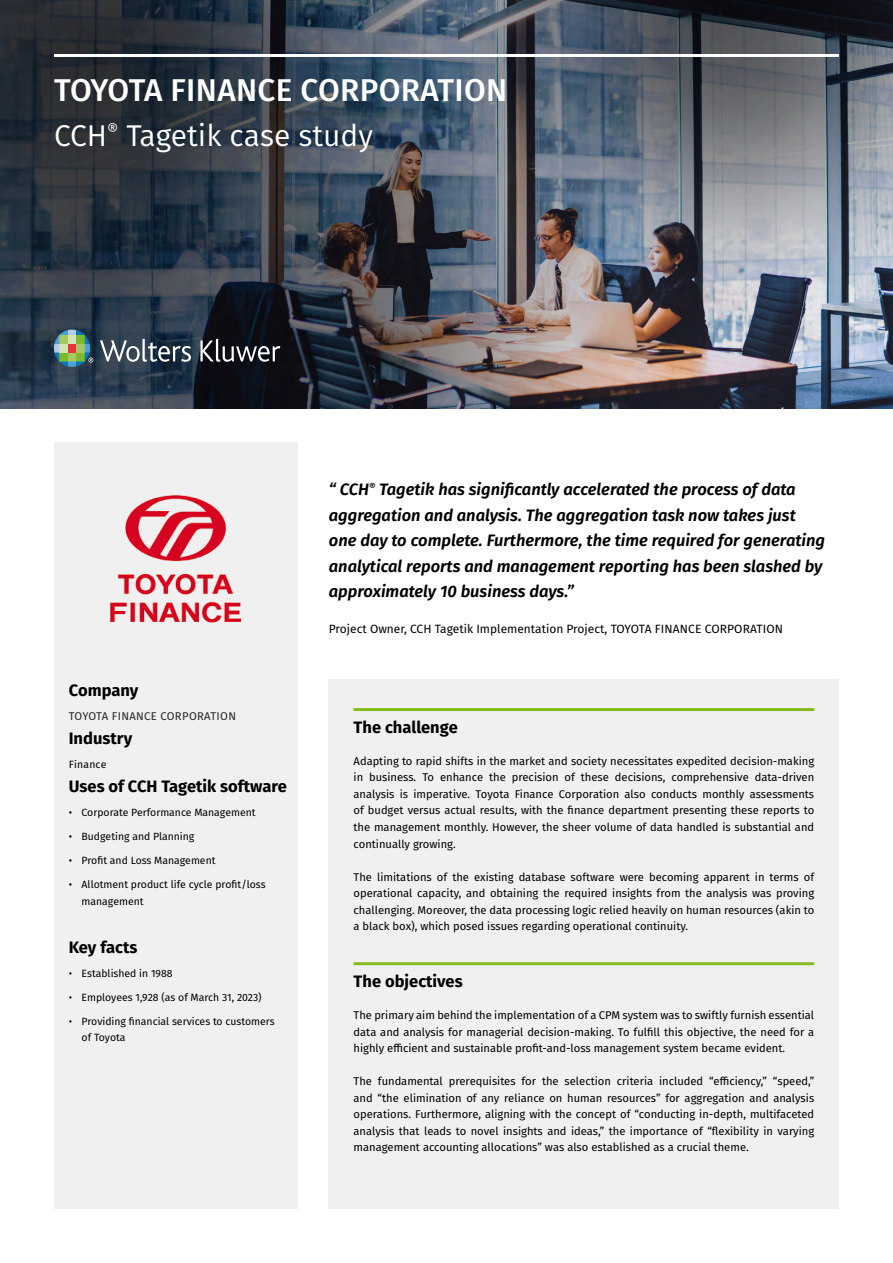
<style>
.page{position:relative;width:893px;height:1263px;background:#fff}
.page>*{position:absolute;margin:0;border:0;box-sizing:border-box;transform-origin:0 0}
.t1{font:500 31.5px "Fira Sans";letter-spacing:.01em;color:#fff}
.t2{font:30px "Fira Sans";color:#fff}
.t3{font:italic 600 16.5px/25.5px "Fira Sans";color:#000}
.t4{font:700 16.5px "Fira Sans";color:#000}
.t5{font:12px "Fira Sans";color:#000}
.t6{font:11.25px/16.5px "Fira Sans";color:#000;text-align:justify}
.t7{font:11.25px "Fira Sans";letter-spacing:.03em;color:#2a2522}
.t8{font:10.5px/16.5px "Fira Sans";color:#000}
</style>
<div class="page">
<img style="left:0;top:0;width:893px;height:408px">
<div style="left:329px;top:679px;width:510px;height:530px;background:#f0f0f0"></div>
<hr style="left:54px;top:54px;width:785px;height:3px;background:#fff">
<svg style="left:100px;top:339px;width:91px;height:23px"></svg>
<svg style="left:200px;top:339px;width:80px;height:23px"></svg>
<svg style="left:54px;top:330px;width:39px;height:37px"></svg>
<div style="left:54px;top:442px;width:244px;height:767px;background:#f0f0f0"></div>
<hr style="left:354px;top:708px;width:460px;height:3px;background:#85bc20">
<hr style="left:354px;top:962px;width:460px;height:3px;background:#85bc20">
<img style="left:110px;top:495px;width:131px;height:128px">
<h1 class="t1" style="left:54px;top:64px;width:455px">TOYOTA FINANCE CORPORATION</h1>
<h2 class="t2" style="left:54px;top:113px;width:321px">CCH<sup>®</sup> Tagetik case study</h2>
<p class="t3" style="left:329px;top:476px;width:498px">“ CCH<sup>®</sup> Tagetik has significantly accelerated the process of data aggregation and analysis. The aggregation task now takes just one day to complete. Furthermore, the time required for generating analytical reports and management reporting has been slashed by approximately 10 business days.”</p>
<h3 class="t4" style="left:69px;top:676px;width:71px">Company</h3>
<p class="t7" style="left:69px;top:708px;width:169px">TOYOTA FINANCE CORPORATION</p>
<h3 class="t4" style="left:69px;top:724px;width:65px">Industry</h3>
<p class="t8" style="left:69px;top:756px;width:39px">Finance</p>
<h3 class="t4" style="left:69px;top:772px;width:220px">Uses of CCH Tagetik software</h3>
<p class="t8" style="left:69px;top:804px;width:188px">• Corporate Performance Management</p>
<p class="t8" style="left:69px;top:828px;width:127px">• Budgeting and Planning</p>
<p class="t8" style="left:69px;top:852px;width:148px">• Profit and Loss Management</p>
<p class="t8" style="left:82px;top:876px;width:186px;text-indent:-13px">• Allotment product life cycle profit/loss management</p>
<h3 class="t4" style="left:69px;top:933px;width:70px">Key facts</h3>
<p class="t8" style="left:69px;top:964px;width:105px">• Established in 1988</p>
<p class="t8" style="left:69px;top:988px;width:194px">• Employees 1,928 (as of March 31, 2023)</p>
<p class="t8" style="left:82px;top:1012px;width:195px;text-indent:-13px">• Providing financial services to customers of Toyota</p>
<p class="t5" style="left:329px;top:620px;width:456px">Project Owner, CCH Tagetik Implementation Project, TOYOTA FINANCE CORPORATION</p>
<h3 class="t4" style="left:354px;top:713px;width:106px">The challenge</h3>
<p class="t6" style="left:354px;top:752px;width:462px">Adapting to rapid shifts in the market and society necessitates expedited decision-making in business. To enhance the precision of these decisions, comprehensive data-driven analysis is imperative. Toyota Finance Corporation also conducts monthly assessments of budget versus actual results, with the finance department presenting these reports to the management monthly. However, the sheer volume of data handled is substantial and continually growing.</p>
<p class="t6" style="left:354px;top:868px;width:462px">The limitations of the existing database software were becoming apparent in terms of operational capacity, and obtaining the required insights from the analysis was proving challenging. Moreover, the data processing logic relied heavily on human resources (akin to a black box), which posed issues regarding operational continuity.</p>
<h3 class="t4" style="left:354px;top:968px;width:111px">The objectives</h3>
<p class="t6" style="left:354px;top:1007px;width:462px">The primary aim behind the implementation of a CPM system was to swiftly furnish essential data and analysis for managerial decision-making. To fulfill this objective, the need for a highly efficient and sustainable profit-and-loss management system became evident.</p>
<p class="t6" style="left:354px;top:1073px;width:462px">The fundamental prerequisites for the selection criteria included “efficiency,” “speed,” and “the elimination of any reliance on human resources” for aggregation and analysis operations. Furthermore, aligning with the concept of “conducting in-depth, multifaceted analysis that leads to novel insights and ideas,” the importance of “flexibility in varying management accounting allocations” was also established as a crucial theme.</p>
</div>
